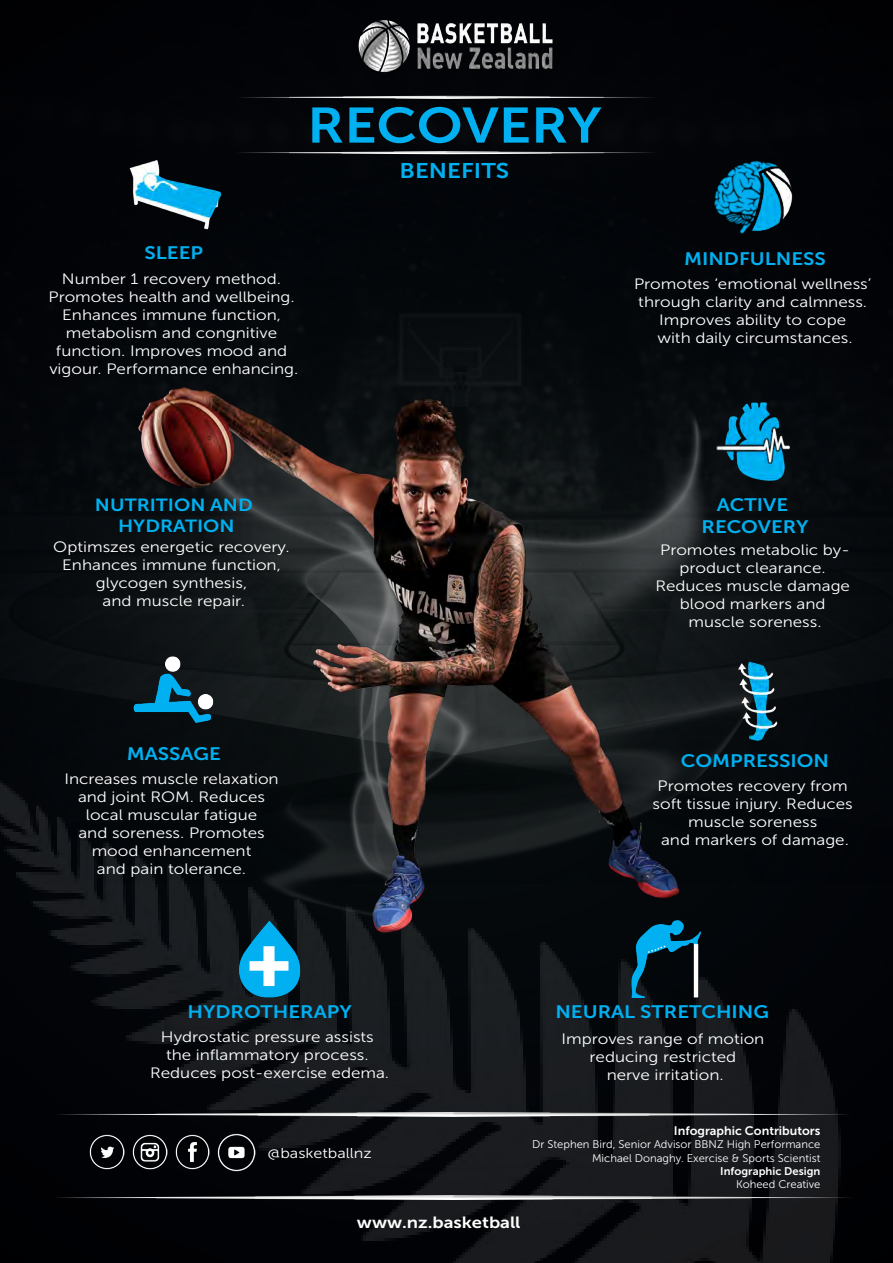
<style>
.page{position:relative;width:893px;height:1263px;background:#fff}
.page>*{position:absolute;margin:0;border:0;box-sizing:border-box;transform-origin:0 0}
.t1{font:49.65px "Museo Sans 700";letter-spacing:-.005em;color:#00b0f0;scale:1.14 1}
.t2{font:21.15px "Museo Sans 700";color:#00b0f0;scale:1.14 1}
.t3{font:18px/21.6px "Museo Sans 700";color:#00b0f0;text-align:center;scale:1.14 1}
.t4{font:17.55px/21px "Museo Sans 700";color:#00b0f0;text-align:center;scale:1.14 1}
.t5{font:16.2px "Museo Sans 700";color:#fff;scale:1.14 1}
.t6{font:15px/18px "Museo Sans 300";color:#fff;text-align:center;scale:1.14 1}
.t7{font:14.25px "Museo Sans 300";color:#fff;scale:1.14 1}
.t8{font:12.3px "Museo Sans 700";color:#fff}
.t9{font:11.1px/13.4px "Museo Sans 300";color:#fff;text-align:right}
.t10{font:11.1px "Museo Sans 700";color:#fff}
</style>
<div class="page">
<div style="left:0;top:0;width:893px;height:1262px;background:#030509"></div>
<img style="left:0;top:780px;width:893px;height:483px">
<img style="left:88px;top:386px;width:681px;height:546px">
<img style="left:41px;top:1108px;width:825px;height:95px">
<img style="left:358px;top:20px;width:195px;height:52px">
<img style="left:175px;top:1135px;width:35px;height:34px">
<img style="left:133px;top:1135px;width:34px;height:34px">
<img style="left:218px;top:1133px;width:38px;height:38px">
<img style="left:90px;top:1135px;width:34px;height:34px">
<img style="left:240px;top:95px;width:413px;height:60px">
<img style="left:714px;top:660px;width:82px;height:82px">
<img style="left:227px;top:919px;width:81px;height:81px">
<img style="left:133px;top:653px;width:82px;height:81px">
<img style="left:714px;top:161px;width:79px;height:73px">
<img style="left:622px;top:919px;width:81px;height:81px">
<img style="left:714px;top:400px;width:76px;height:81px">
<img style="left:129px;top:160px;width:92px;height:70px">
<h1 class="t1" style="left:307px;top:98px;width:260px">RECOVERY</h1>
<p class="t3" style="left:145px;top:242px;width:53px">SLEEP</p>
<p class="t6" style="left:49px;top:270px;width:221px">Number 1 recovery method.<br>Promotes health and wellbeing.<br>Enhances immune function, metabolism and congnitive function. Improves mood and vigour. Performance enhancing.</p>
<p class="t4" style="left:95px;top:494px;width:140px">NUTRITION AND<br>HYDRATION</p>
<p class="t6" style="left:53px;top:538px;width:209px">Optimszes energetic recovery.<br>Enhances immune function, glycogen synthesis,<br>and muscle repair.</p>
<p class="t3" style="left:127px;top:742px;width:84px">MASSAGE</p>
<p class="t6" style="left:64px;top:770px;width:190px">Increases muscle relaxation and joint ROM. Reduces local muscular fatigue<br>and soreness. Promotes mood enhancement<br>and pain tolerance.</p>
<h2 class="t2" style="left:400px;top:159px;width:98px">BENEFITS</h2>
<p class="t3" style="left:684px;top:248px;width:126px">MINDFULNESS</p>
<p class="t6" style="left:634px;top:275px;width:210px">Promotes ‘emotional wellness’ through clarity and calmness.<br>Improves ability to cope<br>with daily circumstances.</p>
<p class="t3" style="left:702px;top:494px;width:95px">ACTIVE<br>RECOVERY</p>
<p class="t6" style="left:655px;top:541px;width:172px">Promotes metabolic by&shy;product clearance.<br>Reduces muscle damage blood markers and muscle soreness.</p>
<p class="t3" style="left:681px;top:750px;width:132px">COMPRESSION</p>
<p class="t6" style="left:653px;top:777px;width:177px">Promotes recovery from soft tissue injury. Reduces muscle soreness<br>and markers of damage.</p>
<p class="t3" style="left:188px;top:1001px;width:146px">HYDROTHERAPY</p>
<p class="t6" style="left:150px;top:1028px;width:211px">Hydrostatic pressure assists the inflammatory process.<br>Reduces post-exercise edema.</p>
<p class="t3" style="left:555px;top:1001px;width:189px">NEURAL STRETCHING</p>
<p class="t6" style="left:561px;top:1030px;width:180px">Improves range of motion reducing restricted<br>nerve irritation.</p>
<p class="t7" style="left:267px;top:1145px;width:93px">@basketballnz</p>
<p class="t5" style="left:357px;top:1213px;width:145px">www.nz.basketball</p>
<p class="t8" style="left:674px;top:1124px;width:148px">Infographic Contributors</p>
<p class="t9" style="left:532px;top:1138px;width:290px">Dr Stephen Bird, Senior Advisor BBNZ High Performance<br>Michael Donaghy. Exercise &amp; Sports Scientist</p>
<p class="t10" style="left:720px;top:1165px;width:102px">Infographic Design</p>
<p class="t9" style="left:736px;top:1178px;width:86px">Koheed Creative</p>
</div>
